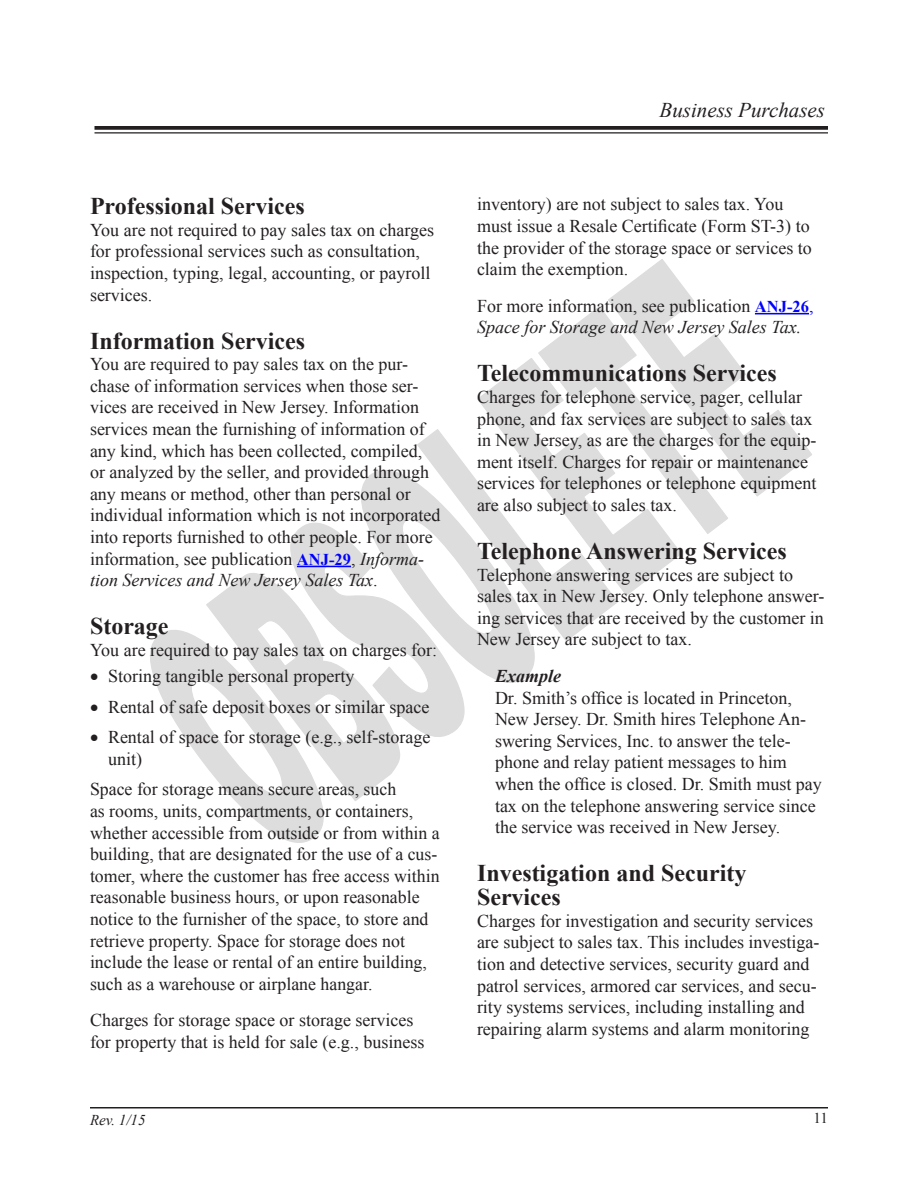
<style>
.page{position:relative;width:918px;height:1188px;background:#fff}
.page>*{position:absolute;margin:0;border:0;box-sizing:border-box;transform-origin:0 0}
.heading_2{font:700 24px/24px "Times New Roman";color:#231f20}
.t1{font:italic 21px "Times New Roman";color:#231f20}
.t2{font:18px/21.6px "Times New Roman";color:#231f20}
.t3{font:italic 18px/21.6px "Times New Roman";color:#231f20}
.t4{font:italic 700 18px "Times New Roman";color:#231f20}
.t5{font:italic 15px "Times New Roman";color:#231f20}
.t6{font:15px "Times New Roman";color:#231f20}
.s1{font-weight:700;font-size:16.5px;color:#00f}
.s2{font-style:italic}
.s3{font-style:normal}
.s4{font-weight:700;font-style:normal;font-size:16.5px;color:#00f}
.s5{font-style:normal;color:#00f}
</style>
<div class="page">
<svg style="left:150px;top:259px;width:662px;height:584px"></svg>
<hr style="left:90px;top:1107px;width:738px;height:1px;background:#231f20">
<svg style="left:94px;top:126px;width:734px;height:4px;fill:#231f20"></svg>
<hr style="left:94px;top:132px;width:734px;height:2px;background:#231f20">
<hr style="left:297px;top:566px;width:54px;height:1px;background:#00f">
<hr style="left:755px;top:313px;width:54px;height:1px;background:#00f">
<p class="heading_2" style="left:90px;top:194px;width:216px">Professional Services</p>
<p class="t2" style="left:90px;top:219px;width:346px">You are not required to pay sales tax on charges for professional services such as consultation, inspection, typing, legal, accounting, or payroll services.</p>
<p class="heading_2" style="left:90px;top:328px;width:217px">Information Services</p>
<p class="t2" style="left:90px;top:353px;width:352px">You are required to pay sales tax on the pur‑ chase of information services when those ser‑ vices are received in New Jersey. Information services mean the furnishing of information of any kind, which has been collected, compiled, or analyzed by the seller, and provided through any means or method, other than personal or individual information which is not incorporated into reports furnished to other people. For more information, see publication <span class="s1">ANJ-29</span>, <span class="s2">Informa&shy;tion Services and New Jersey Sales Tax</span>.</p>
<p class="heading_2" style="left:90px;top:614px;width:80px">Storage</p>
<p class="t2" style="left:90px;top:639px;width:349px">You are required to pay sales tax on charges for:</p>
<p class="t2" style="left:90px;top:665px;width:266px">• Storing tangible personal property</p>
<p class="t2" style="left:90px;top:695px;width:341px">• Rental of safe deposit boxes or similar space</p>
<p class="t2" style="left:108px;top:726px;width:324px;text-indent:-18px">• Rental of space for storage (e.g., self-storage unit)</p>
<p class="t2" style="left:90px;top:778px;width:351px">Space for storage means secure areas, such<br>as rooms, units, compartments, or containers, whether accessible from outside or from within a building, that are designated for the use of a cus‑ tomer, where the customer has free access within reasonable business hours, or upon reasonable notice to the furnisher of the space, to store and retrieve property. Space for storage does not include the lease or rental of an entire building, such as a warehouse or airplane hangar.</p>
<p class="t2" style="left:90px;top:1009px;width:336px">Charges for storage space or storage services for property that is held for sale (e.g., business</p>
<p class="t1" style="left:660px;top:96px;width:167px">Business Purchases</p>
<p class="t2" style="left:477px;top:193px;width:336px">inventory) are not subject to sales tax. You must issue a Resale Certificate (Form ST-3) to the provider of the storage space or services to claim the exemption.</p>
<p class="t3" style="left:477px;top:295px;width:338px"><span class="s3">For more information, see publication</span> <span class="s4">ANJ-26</span><span class="s5">,<br></span>Space for Storage and New Jersey Sales Tax.</p>
<p class="heading_2" style="left:477px;top:361px;width:301px">Telecommunications Services</p>
<p class="t2" style="left:477px;top:386px;width:341px">Charges for telephone service, pager, cellular phone, and fax services are subject to sales tax in New Jersey, as are the charges for the equip&shy;ment itself. Charges for repair or maintenance services for telephones or telephone equipment are also subject to sales tax.</p>
<p class="heading_2" style="left:477px;top:538px;width:311px">Telephone Answering Services</p>
<p class="t2" style="left:477px;top:564px;width:349px">Telephone answering services are subject to sales tax in New Jersey. Only telephone answer‑ ing services that are received by the customer in New Jersey are subject to tax.</p>
<p class="t4" style="left:495px;top:663px;width:68px">Example</p>
<p class="t2" style="left:495px;top:687px;width:328px">Dr. Smith’s office is located in Princeton, New Jersey. Dr. Smith hires Telephone An‑ swering Services, Inc. to answer the tele‑ phone and relay patient messages to him when the office is closed. Dr. Smith must pay tax on the telephone answering service since the service was received in New Jersey.</p>
<p class="heading_2" style="left:477px;top:861px;width:271px">Investigation and Security<br>Services</p>
<p class="t2" style="left:477px;top:910px;width:344px">Charges for investigation and security services are subject to sales tax. This includes investiga‑ tion and detective services, security guard and patrol services, armored car services, and secu‑ rity systems services, including installing and repairing alarm systems and alarm monitoring</p>
<p class="t5" style="left:90px;top:1110px;width:57px">Rev. 1/15</p>
<p class="t6" style="left:814px;top:1108px;width:16px">11</p>
</div>
